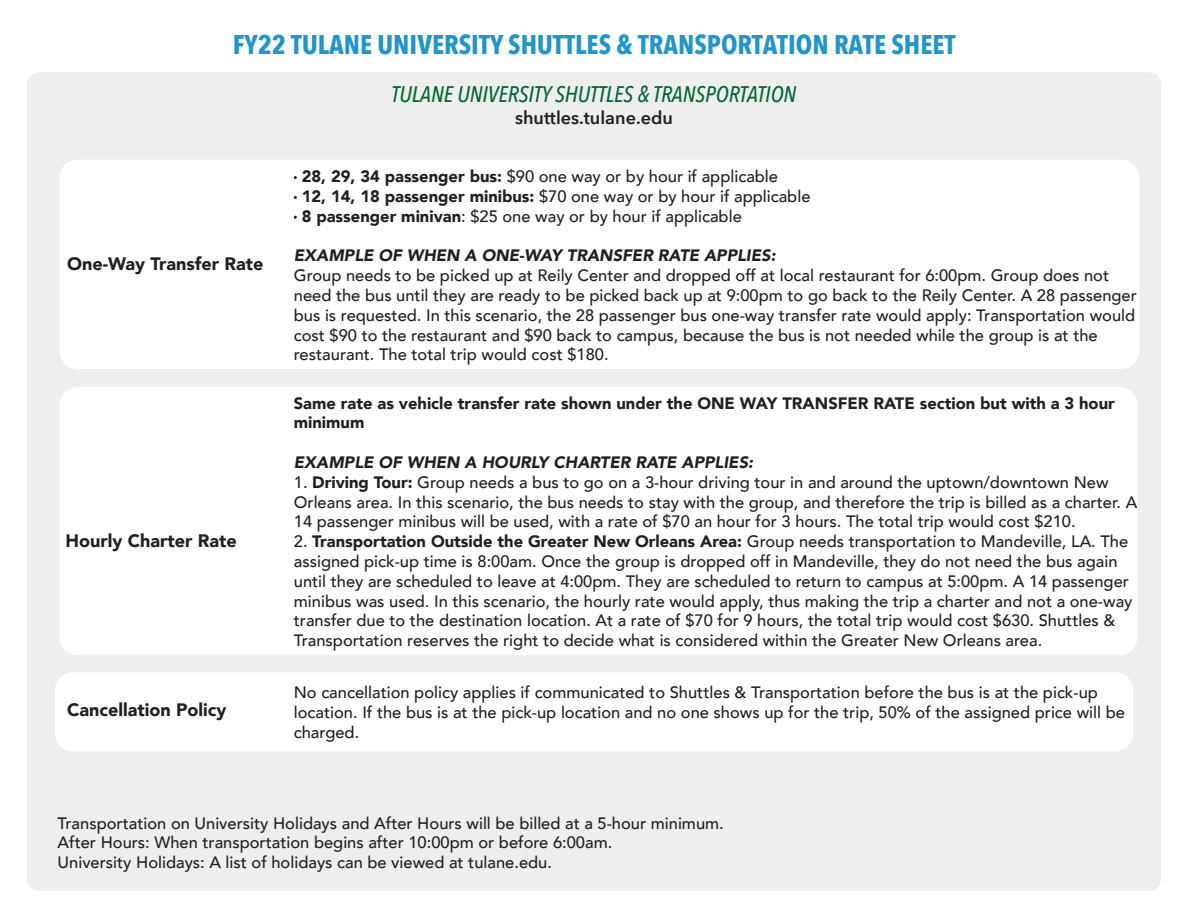
<style>
.page{position:relative;width:1188px;height:918px;background:#fff}
.page>*{position:absolute;margin:0;border:0;box-sizing:border-box;transform-origin:0 0}
.t1{font:700 27px "Avenir Next Condensed";color:#2495c8}
.t2{font:italic 500 22.5px "Avenir Next Condensed";color:#063}
.t3{font:900 18px "Avenir";color:#231f20}
.t4{font:600 18px "Avenir Next";color:#231f20}
.t5{font:500 16.5px/19.8px "Avenir";color:#231f20}
.t6{font:900 16.5px/19.8px "Avenir";color:#231f20}
.t7{font:italic 900 16.5px "Avenir";color:#231f20}
.s1{font-weight:900}
</style>
<div class="page">
<div style="left:27px;top:72px;width:1134px;height:819px;background:#eeeeef;border-radius:12px"></div>
<div style="left:61px;top:161px;width:1077px;height:207px;background:#fff;border-radius:17px"></div>
<div style="left:59px;top:160px;width:1080px;height:209px;border:3px solid #fff;border-radius:17px"></div>
<div style="left:61px;top:388px;width:1075px;height:266px;background:#fff;border-radius:16px"></div>
<div style="left:59px;top:387px;width:1079px;height:268px;border:3px solid #fff;border-radius:16px"></div>
<div style="left:56px;top:674px;width:1076px;height:76px;background:#fff;border-radius:16px"></div>
<div style="left:55px;top:672px;width:1078px;height:79px;border:3px solid #fff;border-radius:16px"></div>
<p class="t1" style="left:233px;top:28px;width:724px">FY22 TULANE UNIVERSITY SHUTTLES &amp; TRANSPORTATION RATE SHEET</p>
<p class="t3" style="left:67px;top:248px;width:198px">One-Way Transfer Rate</p>
<p class="t3" style="left:65px;top:525px;width:173px">Hourly Charter Rate</p>
<p class="t3" style="left:67px;top:694px;width:161px">Cancellation Policy</p>
<p class="t2" style="left:392px;top:81px;width:406px">TULANE UNIVERSITY SHUTTLES &amp; TRANSPORTATION</p>
<p class="t4" style="left:515px;top:102px;width:159px">shuttles.tulane.edu</p>
<p class="t5" style="left:302px;top:166px;width:478px"><span class="s1">28, 29, 34 passenger bus:</span> $90 one way or by hour if applicable</p>
<p class="t5" style="left:302px;top:185px;width:510px"><span class="s1">12, 14, 18 passenger minibus:</span> $70 one way or by hour if applicable</p>
<p class="t5" style="left:302px;top:205px;width:442px"><span class="s1">8 passenger minivan</span>: $25 one way or by hour if applicable</p>
<p class="t7" style="left:294px;top:242px;width:483px">EXAMPLE OF WHEN A ONE-WAY TRANSFER RATE APPLIES:</p>
<p class="t5" style="left:294px;top:265px;width:845px">Group needs to be picked up at Reily Center and dropped off at local restaurant for 6:00pm. Group does not need the bus until they are ready to be picked back up at 9:00pm to go back to the Reily Center. A 28 passenger bus is requested. In this scenario, the 28 passenger bus one-way transfer rate would apply: Transportation would cost $90 to the restaurant and $90 back to campus, because the bus is not needed while the group is at the restaurant. The total trip would cost $180.</p>
<p class="t6" style="left:294px;top:393px;width:823px">Same rate as vehicle transfer rate shown under the ONE WAY TRANSFER RATE section but with a 3 hour minimum</p>
<p class="t7" style="left:294px;top:449px;width:461px">EXAMPLE OF WHEN A HOURLY CHARTER RATE APPLIES:</p>
<p class="t5" style="left:294px;top:471px;width:845px">1. <span class="s1">Driving Tour:</span> Group needs a bus to go on a 3-hour driving tour in and around the uptown/downtown New<br>Orleans area. In this scenario, the bus needs to stay with the group, and therefore the trip is billed as a charter. A<br>14 passenger minibus will be used, with a rate of $70 an hour for 3 hours. The total trip would cost $210.</p>
<p class="t5" style="left:294px;top:531px;width:840px">2. <span class="s1">Transportation Outside the Greater New Orleans Area:</span> Group needs transportation to Mandeville, LA. The assigned pick-up time is 8:00am. Once the group is dropped off in Mandeville, they do not need the bus again until they are scheduled to leave at 4:00pm. They are scheduled to return to campus at 5:00pm. A 14 passenger minibus was used. In this scenario, the hourly rate would apply, thus making the trip a charter and not a one-way transfer due to the destination location. At a rate of $70 for 9 hours, the total trip would cost $630. Shuttles &amp; Transportation reserves the right to decide what is considered within the Greater New Orleans area.</p>
<p class="t5" style="left:294px;top:681px;width:833px">No cancellation policy applies if communicated to Shuttles &amp; Transportation before the bus is at the pick-up location. If the bus is at the pick-up location and no one shows up for the trip, 50% of the assigned price will be charged.</p>
<p class="t5" style="left:58px;top:812px;width:668px">Transportation on University Holidays and After Hours will be billed at a 5-hour minimum.</p>
<p class="t5" style="left:58px;top:832px;width:556px">After Hours: When transportation begins after 10:00pm or before 6:00am.</p>
<p class="t5" style="left:58px;top:852px;width:496px">University Holidays: A list of holidays can be viewed at tulane.edu.</p>
</div>
